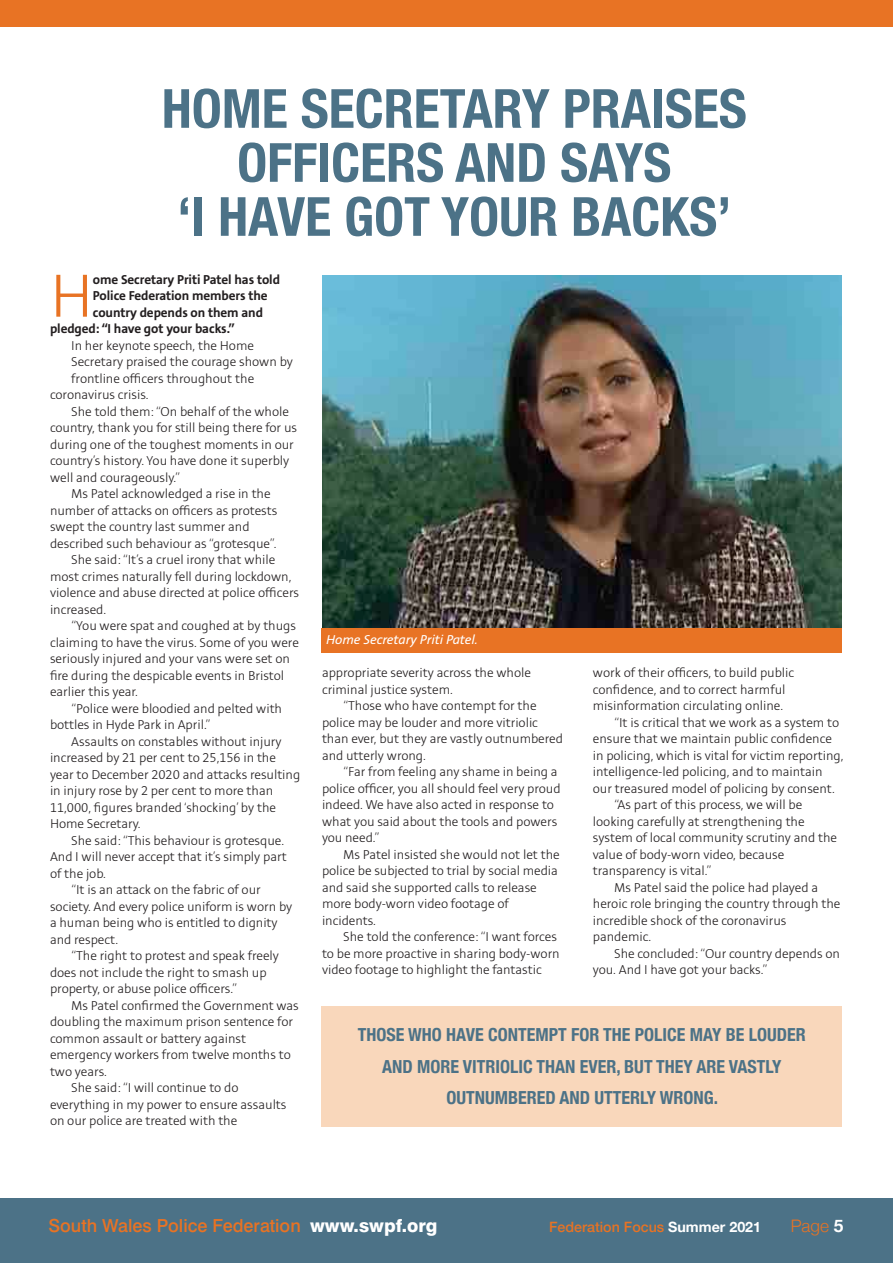
<style>
.page{position:relative;width:893px;height:1263px;background:#fff}
.page>*{position:absolute;margin:0;border:0;box-sizing:border-box;transform-origin:0 0}
.t1{font:300 67.35px "Stinnes Sans";color:#e87324}
.t2{font:700 condensed 54px "Helvetica Neue";color:#4c7287}
.t3{font:700 condensed 18px/31.5px "Helvetica Neue";color:#4c7287;text-align:center}
.t4{font:500 18px "Swiss 721 BT";color:#e87324}
.t5{font:300 17.25px "Helvetica Neue";color:#e87324}
.t6{font:300 14.25px/16.5px "Stinnes Sans";letter-spacing:-.005em;color:#231f20}
.t7{font:700 14.25px "Stinnes Sans";letter-spacing:-.005em;color:#231f20}
.t8{font:500 14.25px "Helvetica Neue";color:#e87324}
.t9{font:italic 14.25px "Stinnes Sans";color:#fff}
.s1{font-weight:800;color:#fff}
.s2{font-weight:700;color:#fff}
</style>
<div class="page">
<div style="left:0;top:1199px;width:893px;height:64px;background:#4c7287"></div>
<div style="left:0;top:0;width:893px;height:27px;background:#e87324"></div>
<img style="left:322px;top:275px;width:520px;height:353px">
<div style="left:322px;top:628px;width:520px;height:25px;background:#e87324"></div>
<div style="left:322px;top:1007px;width:520px;height:120px;background:#f9d7bb"></div>
<p class="t2" style="left:162px;top:64px;width:587px">HOME SECRETARY PRAISES</p>
<p class="t2" style="left:237px;top:118px;width:436px">OFFICERS AND SAYS</p>
<p class="t2" style="left:177px;top:172px;width:556px">‘I HAVE GOT YOUR BACKS’</p>
<p class="t1" style="left:50px;top:264px;width:45px">H</p>
<p class="t7" style="left:93px;top:272px;width:189px">ome Secretary Priti Patel has told</p>
<p class="t7" style="left:93px;top:289px;width:176px">Police Federation members the</p>
<p class="t7" style="left:93px;top:305px;width:172px">country depends on them and</p>
<p class="t7" style="left:50px;top:322px;width:187px">pledged: “I have got your backs.”</p>
<p class="t6" style="left:71px;top:338px;width:184px">In her keynote speech, the Home</p>
<p class="t6" style="left:71px;top:354px;width:223px">Secretary praised the courage shown by</p>
<p class="t6" style="left:71px;top:371px;width:184px">frontline officers throughout the</p>
<p class="t6" style="left:50px;top:387px;width:100px">coronavirus crisis.</p>
<p class="t6" style="left:50px;top:404px;width:249px;text-indent:21px">She told them: “On behalf of the whole country, thank you for still being there for us during one of the toughest moments in our country’s history. You have done it superbly well and courageously.”</p>
<p class="t6" style="left:50px;top:486px;width:229px;text-indent:21px">Ms Patel acknowledged a rise in the number of attacks on officers as protests swept the country last summer and described such behaviour as “grotesque”.</p>
<p class="t6" style="left:50px;top:552px;width:251px;text-indent:21px">She said: “It’s a cruel irony that while most crimes naturally fell during lockdown, violence and abuse directed at police officers increased.</p>
<p class="t6" style="left:50px;top:618px;width:250px;text-indent:21px">“You were spat and coughed at by thugs claiming to have the virus. Some of you were seriously injured and your vans were set on fire during the despicable events in Bristol earlier this year.</p>
<p class="t6" style="left:50px;top:701px;width:234px;text-indent:21px">“Police were bloodied and pelted with bottles in Hyde Park in April.”</p>
<p class="t6" style="left:50px;top:734px;width:252px;text-indent:21px">Assaults on constables without injury increased by 21 per cent to 25,156 in the year to December 2020 and attacks resulting in injury rose by 2 per cent to more than 11,000, figures branded ‘shocking’ by the Home Secretary.</p>
<p class="t6" style="left:50px;top:833px;width:238px;text-indent:21px">She said: “This behaviour is grotesque.<br>And I will never accept that it’s simply part of the job.</p>
<p class="t6" style="left:50px;top:882px;width:244px;text-indent:21px">“It is an attack on the fabric of our society. And every police uniform is worn by a human being who is entitled to dignity and respect.</p>
<p class="t6" style="left:50px;top:948px;width:231px;text-indent:21px">“The right to protest and speak freely does not include the right to smash up property, or abuse police officers.”</p>
<p class="t6" style="left:50px;top:998px;width:250px;text-indent:21px">Ms Patel confirmed the Government was doubling the maximum prison sentence for common assault or battery against emergency workers from twelve months to two years.</p>
<p class="t6" style="left:50px;top:1080px;width:238px;text-indent:21px">She said: “I will continue to do everything in my power to ensure assaults on our police are treated with the</p>
<p class="t9" style="left:326px;top:633px;width:153px">Home Secretary Priti Patel.</p>
<p class="t6" style="left:322px;top:665px;width:211px">appropriate severity across the whole criminal justice system.</p>
<p class="t6" style="left:322px;top:698px;width:243px;text-indent:21px">“Those who have contempt for the police may be louder and more vitriolic than ever, but they are vastly outnumbered and utterly wrong.</p>
<p class="t6" style="left:322px;top:764px;width:240px;text-indent:21px">“Far from feeling any shame in being a police officer, you all should feel very proud indeed. We have also acted in response to what you said about the tools and powers you need.”</p>
<p class="t6" style="left:322px;top:846px;width:239px;text-indent:21px">Ms Patel insisted she would not let the police be subjected to trial by social media and said she supported calls to release more body-worn video footage of incidents.</p>
<p class="t6" style="left:322px;top:929px;width:239px;text-indent:21px">She told the conference: “I want forces to be more proactive in sharing body-worn video footage to highlight the fantastic</p>
<p class="t6" style="left:593px;top:665px;width:203px">work of their officers, to build public confidence, and to correct harmful misinformation circulating online.</p>
<p class="t6" style="left:593px;top:714px;width:252px;text-indent:21px">“It is critical that we work as a system to ensure that we maintain public confidence in policing, which is vital for victim reporting, intelligence-led policing, and to maintain our treasured model of policing by consent.</p>
<p class="t6" style="left:593px;top:797px;width:246px;text-indent:21px">“As part of this process, we will be looking carefully at strengthening the system of local community scrutiny and the value of body-worn video, because transparency is vital.”</p>
<p class="t6" style="left:593px;top:879px;width:249px;text-indent:21px">Ms Patel said the police had played a heroic role bringing the country through the incredible shock of the coronavirus pandemic.</p>
<p class="t6" style="left:593px;top:945px;width:249px;text-indent:21px">She concluded: “Our country depends on you. And I have got your backs.”</p>
<p class="t3" style="left:358px;top:1018px;width:449px">THOSE WHO HAVE CONTEMPT FOR THE POLICE MAY BE LOUDER<br>AND MORE VITRIOLIC THAN EVER, BUT THEY ARE VASTLY<br>OUTNUMBERED AND UTTERLY WRONG.</p>
<p class="t4" style="left:48px;top:1215px;width:391px">South Wales Police Federation <span class="s1">www.swpf.org</span></p>
<p class="t8" style="left:549px;top:1215px;width:213px">Federation Focus <span class="s2">Summer 2021</span></p>
<p class="t5" style="left:791px;top:1212px;width:54px">Page <span class="s2">5</span></p>
</div>
